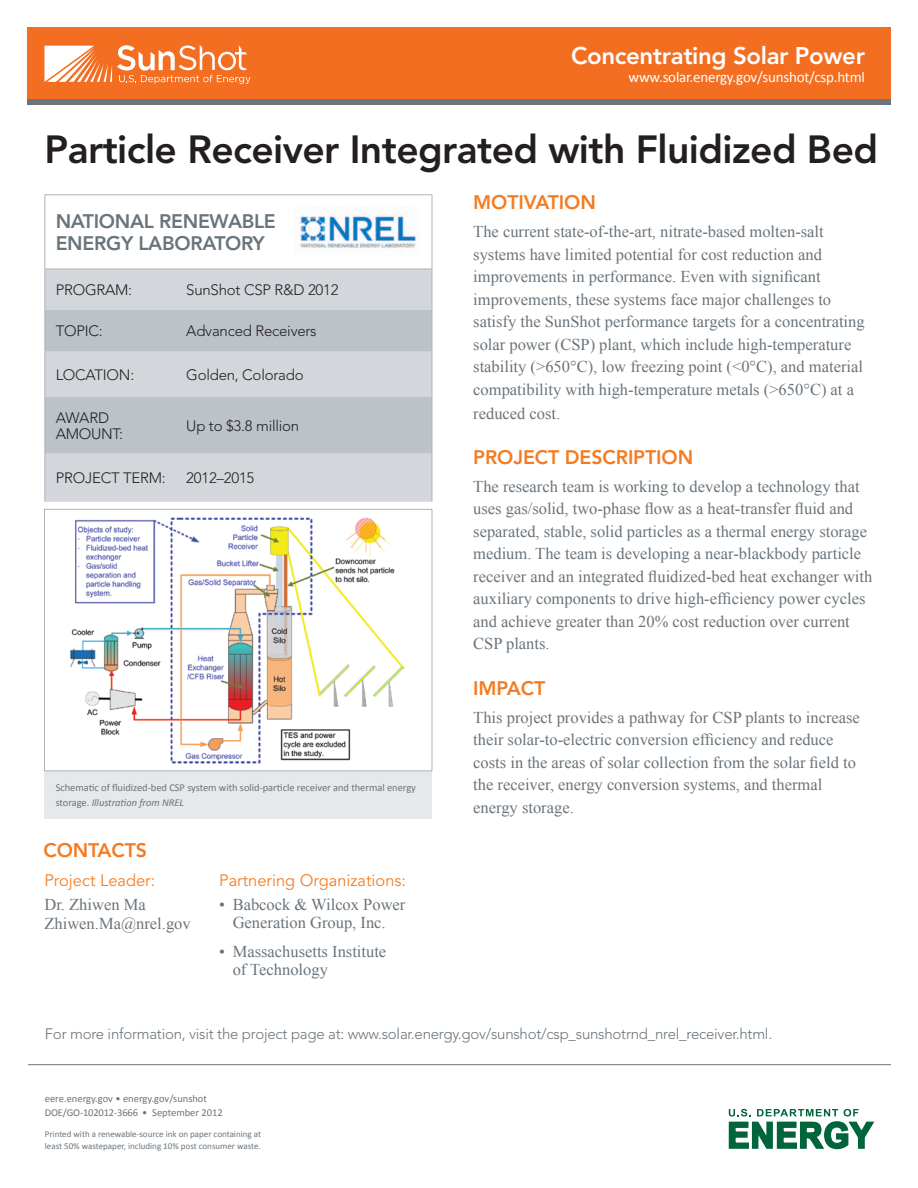
<style>
.page{position:relative;width:918px;height:1188px;background:#fff}
.page>*{position:absolute;margin:0;border:0;box-sizing:border-box;transform-origin:0 0}
.t1{font:800 39px "Avenir LT Std";letter-spacing:-.015em;color:#231f20}
.t2{font:800 24px "Avenir LT Std";letter-spacing:-.015em;color:#fff}
.Orange_subhead{font:800 19.5px "Avenir LT Std";letter-spacing:-.005em;color:#f47b21}
.Orange_subhead-2{font:800 19.5px "Avenir LT Std";letter-spacing:-.015em;color:#6a747b}
.Body{font:16.5px/22.5px "Times New Roman";color:#6a747b}
.Body-2{font:16.5px "Avenir LT Std";color:#f48026}
.table_list{font:300 15px/16.5px "Avenir LT Std";letter-spacing:-.015em;color:#231f20}
.table_list-2{font:300 15px "Avenir LT Std";letter-spacing:-.015em;color:#6a747b}
.table_list-3{font:15px "Calibri";letter-spacing:-.015em;color:#fff}
.Footer_info{font:10.5px/15px "Calibri";letter-spacing:-.005em;color:#6a747b}
.Recycle_info{font:9px/12px "Calibri";color:#6a747b}
.s1{font-style:italic}
</style>
<div class="page">
<div style="left:45px;top:771px;width:387px;height:48px;background:#e6e9eb"></div>
<div style="left:27px;top:27px;width:864px;height:73px;background:#f36e21"></div>
<svg style="left:44px;top:45px;width:207px;height:39px"></svg>
<div style="left:27px;top:100px;width:864px;height:5px;background:#6a747b"></div>
<svg style="left:729px;top:1109px;width:145px;height:40px"></svg>
<div style="left:45px;top:269px;width:387px;height:233px;background:#d3d7db"></div>
<svg style="left:45px;top:310px;width:387px;height:144px;background:#c3c9ce"></svg>
<hr style="left:44px;top:269px;width:131px;height:1px;background:#adb4ba">
<hr style="left:176px;top:269px;width:256px;height:1px;background:#adb4ba">
<hr style="left:44px;top:194px;width:131px;height:1px;background:#adb4ba">
<hr style="left:44px;top:195px;width:1px;height:74px;background:#adb4ba">
<hr style="left:176px;top:194px;width:256px;height:1px;background:#adb4ba">
<hr style="left:432px;top:195px;width:1px;height:74px;background:#adb4ba">
<hr style="left:44px;top:269px;width:1px;height:41px;background:#adb4ba">
<hr style="left:432px;top:269px;width:1px;height:41px;background:#adb4ba">
<hr style="left:44px;top:310px;width:1px;height:42px;background:#adb4ba">
<hr style="left:432px;top:310px;width:1px;height:42px;background:#adb4ba">
<hr style="left:44px;top:352px;width:1px;height:45px;background:#adb4ba">
<hr style="left:432px;top:352px;width:1px;height:45px;background:#adb4ba">
<hr style="left:44px;top:397px;width:1px;height:57px;background:#adb4ba">
<hr style="left:432px;top:397px;width:1px;height:57px;background:#adb4ba">
<hr style="left:44px;top:454px;width:1px;height:48px;background:#adb4ba">
<hr style="left:432px;top:454px;width:1px;height:48px;background:#adb4ba">
<img style="left:70px;top:518px;width:334px;height:246px">
<div style="left:44px;top:509px;width:388px;height:262px;border:1px solid #adb4ba"></div>
<img style="left:299px;top:215px;width:118px;height:37px">
<hr style="left:28px;top:1064px;width:863px;height:1px;background:#6a747b">
<p class="t2" style="left:571px;top:42px;width:295px">Concentrating Solar Power</p>
<p class="table_list-3" style="left:628px;top:68px;width:238px">www.solar.energy.gov/sunshot/csp.html</p>
<p class="t1" style="left:44px;top:126px;width:835px">Particle Receiver Integrated with Fluidized Bed</p>
<p class="Orange_subhead-2" style="left:56px;top:210px;width:222px">NATIONAL RENEWABLE</p>
<p class="Orange_subhead-2" style="left:56px;top:232px;width:211px">ENERGY LABORATORY</p>
<p class="table_list" style="left:56px;top:282px;width:78px">PROGRAM:</p>
<p class="table_list" style="left:186px;top:282px;width:154px">SunShot CSP R&amp;D 2012</p>
<p class="table_list" style="left:56px;top:323px;width:48px">TOPIC:</p>
<p class="table_list" style="left:186px;top:323px;width:132px">Advanced Receivers</p>
<p class="table_list" style="left:56px;top:367px;width:80px">LOCATION:</p>
<p class="table_list" style="left:186px;top:367px;width:119px">Golden, Colorado</p>
<p class="table_list" style="left:56px;top:409px;width:69px">AWARD<br>AMOUNT:</p>
<p class="table_list" style="left:186px;top:418px;width:114px">Up to $3.8 million</p>
<p class="table_list" style="left:56px;top:470px;width:112px">PROJECT TERM:</p>
<p class="table_list" style="left:186px;top:470px;width:70px">2012–2015</p>
<p class="Footer_info" style="left:56px;top:780px;width:362px">Schematic of fluidized-bed CSP system with solid-particle receiver and thermal energy storage. <span class="s1">Illustration from NREL</span></p>
<p class="Orange_subhead" style="left:43px;top:838px;width:105px">CONTACTS</p>
<p class="Body-2" style="left:44px;top:871px;width:112px">Project Leader:</p>
<p class="Body" style="left:44px;top:894px;width:148px;line-height:19.5px">Dr. Zhiwen Ma<br>Zhiwen.Ma@nrel.gov</p>
<p class="Body-2" style="left:219px;top:871px;width:188px">Partnering Organizations:</p>
<p class="Body" style="left:219px;top:895px;width:188px;line-height:18px;text-align:center">• Babcock &amp; Wilcox Power<br>Generation Group, Inc.</p>
<p class="Body" style="left:233px;top:942px;width:155px;line-height:18px;text-indent:-14px">• Massachusetts Institute of Technology</p>
<p class="Orange_subhead" style="left:473px;top:191px;width:124px">MOTIVATION</p>
<p class="Body" style="left:473px;top:220px;width:393px">The current state-of-the-art, nitrate-based molten-salt systems have limited potential for cost reduction and improvements in performance. Even with significant improvements, these systems face major challenges to satisfy the SunShot performance targets for a concentrating solar power (CSP) plant, which include high-temperature stability (&gt;650°C), low freezing point (&lt;0°C), and material compatibility with high-temperature metals (&gt;650°C) at a</p>
<p class="Body" style="left:473px;top:402px;width:89px">reduced cost.</p>
<p class="Orange_subhead" style="left:473px;top:446px;width:221px">PROJECT DESCRIPTION</p>
<p class="Body" style="left:473px;top:475px;width:401px">The research team is working to develop a technology that uses gas/solid, two-phase flow as a heat-transfer fluid and separated, stable, solid particles as a thermal energy storage medium. The team is developing a near-blackbody particle receiver and an integrated fluidized-bed heat exchanger with auxiliary components to drive high-efficiency power cycles and achieve greater than 20% cost reduction over current CSP plants.</p>
<p class="Orange_subhead" style="left:473px;top:676px;width:74px">IMPACT</p>
<p class="Body" style="left:473px;top:706px;width:388px">This project provides a pathway for CSP plants to increase their solar-to-electric conversion efficiency and reduce</p>
<p class="Body" style="left:473px;top:751px;width:384px">costs in the areas of solar collection from the solar field to the receiver, energy conversion systems, and thermal</p>
<p class="Body" style="left:473px;top:796px;width:102px">energy storage.</p>
<p class="table_list-2" style="left:45px;top:1025px;width:729px">For more information, visit the project page at: www.solar.energy.gov/sunshot/csp_sunshotrnd_nrel_receiver.html.</p>
<p class="Footer_info" style="left:45px;top:1091px;width:164px">eere.energy.gov • energy.gov/sunshot</p>
<p class="Footer_info" style="left:45px;top:1105px;width:179px">DOE/GO-102012-3666 • September 2012</p>
<p class="Recycle_info" style="left:45px;top:1128px;width:218px">Printed with a renewable-source ink on paper containing at least 50% wastepaper, including 10% post consumer waste.</p>
</div>
